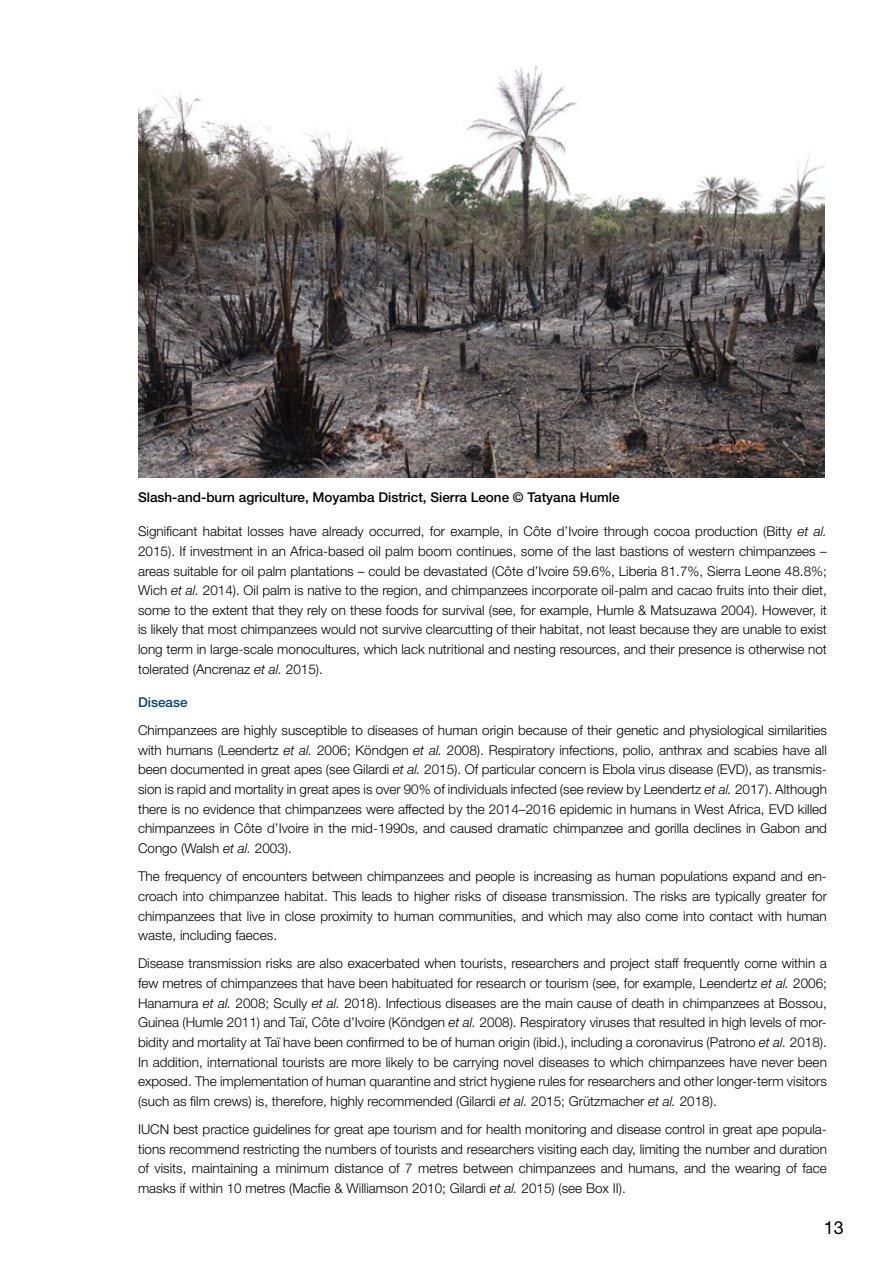
<style>
.page{position:relative;width:893px;height:1263px;background:#fff}
.page>*{position:absolute;margin:0;border:0;box-sizing:border-box;transform-origin:0 0}
.t1{font:18px "Helvetica Neue LT Std";color:#000}
.body_text{font:300 13.5px/19.6px "Helvetica Neue LT Std";color:#000;text-align:justify}
.caption_left-aligned{font:500 13.5px "Helvetica Neue LT Std";color:#000}
.sub-subheading{font:500 13.5px "Helvetica Neue LT Std";color:#00447c}
.s1{font-style:italic}
</style>
<div class="page">
<img style="left:138px;top:67px;width:687px;height:411px">
<p class="caption_left-aligned" style="left:138px;top:489px;width:483px">Slash-and-burn agriculture, Moyamba District, Sierra Leone © Tatyana Humle</p>
<p class="body_text" style="left:138px;top:521px;width:690px">Significant habitat losses have already occurred, for example, in Côte d’Ivoire through cocoa production (Bitty <span class="s1">et al.<br></span>2015). If investment in an Africa-based oil palm boom continues, some of the last bastions of western chimpanzees – areas suitable for oil palm plantations – could be devastated (Côte d’Ivoire 59.6%, Liberia 81.7%, Sierra Leone 48.8%; Wich <span class="s1">et al.</span> 2014). Oil palm is native to the region, and chimpanzees incorporate oil-palm and cacao fruits into their diet, some to the extent that they rely on these foods for survival (see, for example, Humle &amp; Matsuzawa 2004). However, it is likely that most chimpanzees would not survive clearcutting of their habitat, not least because they are unable to exist long term in large-scale monocultures, which lack nutritional and nesting resources, and their presence is otherwise not tolerated (Ancrenaz <span class="s1">et al.</span> 2015).</p>
<p class="sub-subheading" style="left:138px;top:694px;width:51px">Disease</p>
<p class="body_text" style="left:138px;top:720px;width:690px">Chimpanzees are highly susceptible to diseases of human origin because of their genetic and physiological similarities with humans (Leendertz <span class="s1">et al.</span> 2006; Köndgen <span class="s1">et al.</span> 2008). Respiratory infections, polio, anthrax and scabies have all been documented in great apes (see Gilardi <span class="s1">et al.</span> 2015). Of particular concern is Ebola virus disease (EVD), as transmis&shy;sion is rapid and mortality in great apes is over 90% of individuals infected (see review by Leendertz <span class="s1">et al.</span> 2017). Although there is no evidence that chimpanzees were affected by the 2014–2016 epidemic in humans in West Africa, EVD killed chimpanzees in Côte d’Ivoire in the mid-1990s, and caused dramatic chimpanzee and gorilla declines in Gabon and Congo (Walsh <span class="s1">et al.</span> 2003).</p>
<p class="body_text" style="left:138px;top:866px;width:690px">The frequency of encounters between chimpanzees and people is increasing as human populations expand and en&shy;croach into chimpanzee habitat. This leads to higher risks of disease transmission. The risks are typically greater for chimpanzees that live in close proximity to human communities, and which may also come into contact with human waste, including faeces.</p>
<p class="body_text" style="left:138px;top:953px;width:690px">Disease transmission risks are also exacerbated when tourists, researchers and project staff frequently come within a few metres of chimpanzees that have been habituated for research or tourism (see, for example, Leendertz <span class="s1">et al.</span> 2006; Hanamura <span class="s1">et al.</span> 2008; Scully <span class="s1">et al.</span> 2018). Infectious diseases are the main cause of death in chimpanzees at Bossou, Guinea (Humle 2011) and Taï, Côte d’Ivoire (Köndgen <span class="s1">et al.</span> 2008). Respiratory viruses that resulted in high levels of mor&shy;bidity and mortality at Taï have been confirmed to be of human origin (ibid.), including a coronavirus (Patrono <span class="s1">et al.</span> 2018).<br>In addition, international tourists are more likely to be carrying novel diseases to which chimpanzees have never been exposed. The implementation of human quarantine and strict hygiene rules for researchers and other longer-term visitors (such as film crews) is, therefore, highly recommended (Gilardi <span class="s1">et al.</span> 2015; Grützmacher <span class="s1">et al.</span> 2018).</p>
<p class="body_text" style="left:138px;top:1119px;width:690px">IUCN best practice guidelines for great ape tourism and for health monitoring and disease control in great ape popula&shy;tions recommend restricting the numbers of tourists and researchers visiting each day, limiting the number and duration of visits, maintaining a minimum distance of 7 metres between chimpanzees and humans, and the wearing of face masks if within 10 metres (Macfie &amp; Williamson 2010; Gilardi <span class="s1">et al.</span> 2015) (see Box II).</p>
<h1 class="t1" style="left:824px;top:1217px;width:22px">13</h1>
</div>
